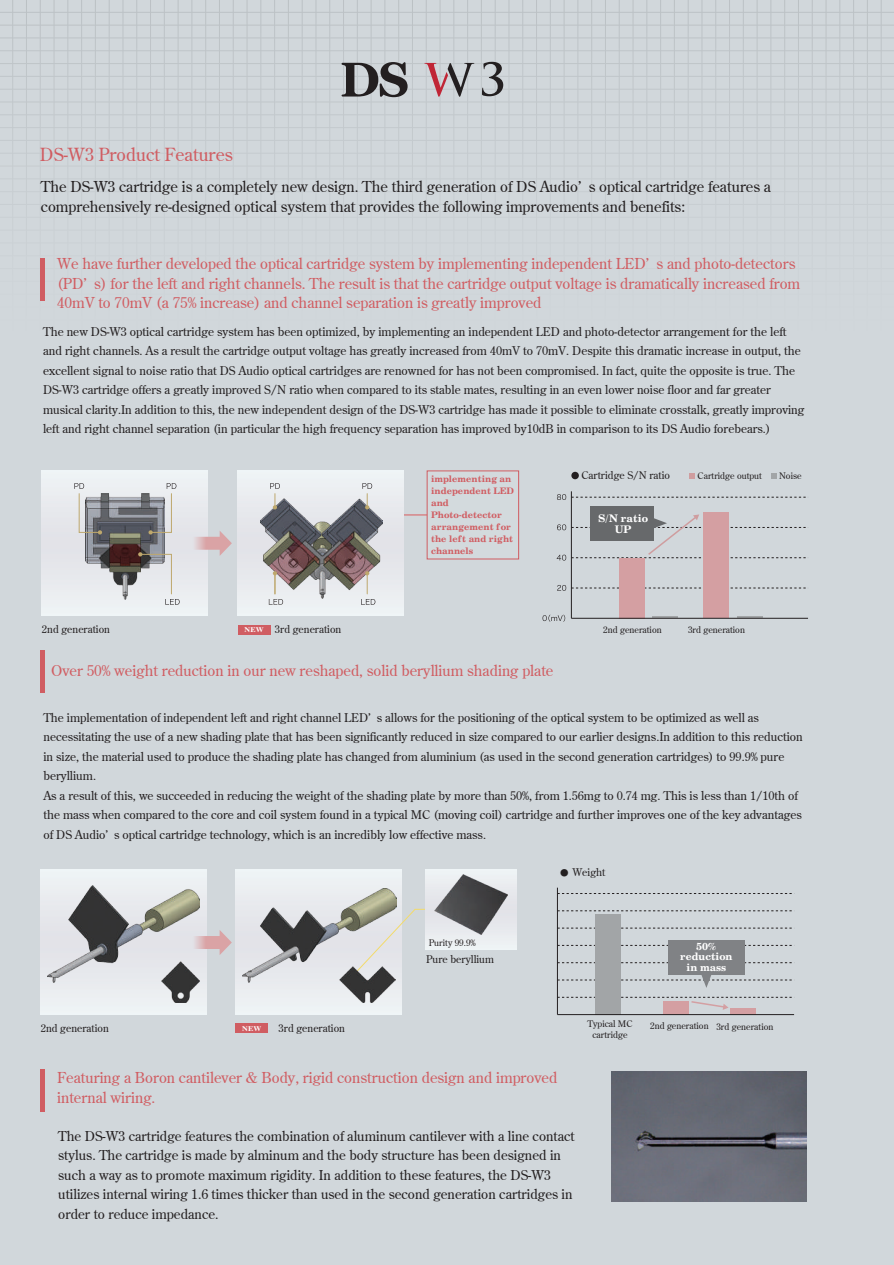
<style>
.page{position:relative;width:894px;height:1265px;background:#fff}
.page>*{position:absolute;margin:0;border:0;box-sizing:border-box;transform-origin:0 0}
.t1{font:18px "Century";color:#d05d62}
.t2{font:15px/19.5px "Century";color:#d05d62}
.t3{font:15px/19.5px "Century";color:#231f20}
.t4{font:13.5px/19.5px "Century";color:#231f20}
.t5{font:12px/19.5px "Century";color:#231f20}
.t6{font:10.5px "Century";color:#231f20}
.t7{font:10.5px/10.5px "Century Bold SWFTE";color:#fff;text-align:center}
.t8{font:10.2px/10.5px "Century Bold SWFTE";color:#fff;text-align:center}
.t9{font:9px/10.5px "Century";color:#231f20;text-align:center}
.t10{font:9px/12px "Century Bold SWFTE";color:#d05d62}
.t11{font:8.55px "Hira Kaku Pro W3";color:#231f20}
.t12{font:700 7.05px "Times";color:#fff;scale:1.11 1}
.s1{font-family:"Times";font-weight:700;font-size:7.05px;color:#fff}
</style>
<div class="page">
<div style="left:0;top:0;width:893px;height:1264px;background:#d1d7db"></div>
<hr style="left:403px;top:514px;width:57px;height:1px;background:#da5c5f">
<img style="left:611px;top:1071px;width:195px;height:130px">
<hr style="left:41px;top:1068px;width:4px;height:43px;background:#d05d62">
<div style="left:40px;top:258px;width:5px;height:43px;background:#d05d62"></div>
<div style="left:40px;top:650px;width:5px;height:43px;background:#d05d62"></div>
<hr style="left:557px;top:887px;width:1px;height:127px;background:#231f20">
<svg style="left:558px;top:893px;width:234px;height:1px"></svg>
<svg style="left:558px;top:910px;width:234px;height:1px"></svg>
<svg style="left:558px;top:927px;width:234px;height:1px"></svg>
<svg style="left:558px;top:944px;width:234px;height:1px"></svg>
<div style="left:595px;top:914px;width:25px;height:100px;background:#a2a5a7"></div>
<div style="left:663px;top:1000px;width:25px;height:14px;background:#d49fa2"></div>
<div style="left:730px;top:1007px;width:25px;height:7px;background:#d49fa2"></div>
<hr style="left:557px;top:1014px;width:236px;height:1px;background:#231f20">
<svg style="left:557px;top:996px;width:235px;height:13px"></svg>
<svg style="left:557px;top:954px;width:235px;height:33px"></svg>
<div style="left:667px;top:940px;width:77px;height:34px;background:#808285"></div>
<hr style="left:571px;top:491px;width:1px;height:127px;background:#231f20">
<svg style="left:571px;top:471px;width:7px;height:8px"></svg>
<svg style="left:557px;top:494px;width:249px;height:6px"></svg>
<svg style="left:557px;top:584px;width:249px;height:6px"></svg>
<svg style="left:542px;top:614px;width:23px;height:7px"></svg>
<hr style="left:652px;top:616px;width:25px;height:2px;background:#a2a5a7">
<div style="left:619px;top:557px;width:25px;height:61px;background:#d49fa2"></div>
<hr style="left:736px;top:616px;width:26px;height:2px;background:#a2a5a7">
<div style="left:703px;top:512px;width:25px;height:106px;background:#d49fa2"></div>
<hr style="left:571px;top:618px;width:236px;height:1px;background:#231f20">
<svg style="left:689px;top:473px;width:5px;height:5px"></svg>
<svg style="left:771px;top:473px;width:5px;height:5px"></svg>
<div style="left:426px;top:470px;width:93px;height:89px;background:#d3dadd;border:1px solid #d05d62"></div>
<div style="left:42px;top:471px;width:166px;height:144px;background:#eaecef"></div>
<img style="left:85px;top:493px;width:79px;height:106px">
<svg style="left:138px;top:552px;width:41px;height:52px"></svg>
<div style="left:238px;top:471px;width:165px;height:144px;background:#eceff1"></div>
<img style="left:260px;top:499px;width:122px;height:99px">
<svg style="left:269px;top:599px;width:14px;height:5px"></svg>
<svg style="left:361px;top:599px;width:14px;height:5px"></svg>
<svg style="left:362px;top:483px;width:10px;height:26px"></svg>
<svg style="left:270px;top:483px;width:10px;height:26px"></svg>
<svg style="left:365px;top:571px;width:4px;height:22px"></svg>
<svg style="left:273px;top:571px;width:4px;height:22px"></svg>
<svg style="left:556px;top:510px;width:250px;height:50px"></svg>
<div style="left:589px;top:506px;width:64px;height:34px;background:#67696b"></div>
<svg style="left:148px;top:483px;width:28px;height:51px"></svg>
<svg style="left:74px;top:483px;width:28px;height:51px"></svg>
<div style="left:238px;top:625px;width:32px;height:9px;background:#d05d62"></div>
<div style="left:236px;top:869px;width:166px;height:145px;background:#edf0f3"></div>
<img style="left:242px;top:888px;width:154px;height:94px">
<div style="left:40px;top:869px;width:166px;height:145px;background:#edf0f3"></div>
<img style="left:48px;top:885px;width:152px;height:97px">
<img style="left:161px;top:961px;width:39px;height:41px">
<svg style="left:351px;top:908px;width:91px;height:68px"></svg>
<div style="left:425px;top:869px;width:91px;height:79px;background:#eceff1"></div>
<img style="left:434px;top:874px;width:74px;height:59px">
<img style="left:339px;top:966px;width:56px;height:36px">
<svg style="left:191px;top:929px;width:41px;height:25px"></svg>
<div style="left:235px;top:1023px;width:33px;height:9px;background:#d05d62"></div>
<svg style="left:341px;top:62px;width:66px;height:35px"></svg>
<svg style="left:424px;top:63px;width:50px;height:34px"></svg>
<svg style="left:482px;top:62px;width:21px;height:34px"></svg>
<svg style="left:193px;top:531px;width:39px;height:24px"></svg>
<h1 class="t1" style="left:40px;top:144px;width:194px">DS-W3 Product Features</h1>
<p class="t3" style="left:41px;top:177px;width:731px">The DS-W3 cartridge is a completely new design. The third generation of DS Audio’ s optical cartridge features a comprehensively re-designed optical system that provides the following improvements and benefits:</p>
<p class="t2" style="left:57px;top:254px;width:744px">We have further developed the optical cartridge system by implementing independent LED’ s and photo-detectors (PD’ s) for the left and right channels. The result is that the cartridge output voltage is dramatically increased from<br>40mV to 70mV (a 75% increase) and channel separation is greatly improved</p>
<p class="t5" style="left:43px;top:321px;width:762px">The new DS-W3 optical cartridge system has been optimized, by implementing an independent LED and photo-detector arrangement for the left and right channels. As a result the cartridge output voltage has greatly increased from 40mV to 70mV. Despite this dramatic increase in output, the excellent signal to noise ratio that DS Audio optical cartridges are renowned for has not been compromised. In fact, quite the opposite is true. The DS-W3 cartridge offers a greatly improved S/N ratio when compared to its stable mates, resulting in an even lower noise floor and far greater musical clarity.In addition to this, the new independent design of the DS-W3 cartridge has made it possible to eliminate crosstalk, greatly improving left and right channel separation (in particular the high frequency separation has improved by10dB in comparison to its DS Audio forebears.)</p>
<p class="t10" style="left:431px;top:472px;width:84px">implementing an independent LED and<br>Photo-detector arrangement for the left and right channels</p>
<p class="t6" style="left:581px;top:469px;width:90px">Cartridge S/N ratio</p>
<p class="t9" style="left:697px;top:470px;width:66px">Cartridge output</p>
<p class="t9" style="left:778px;top:470px;width:24px">Noise</p>
<p class="t7" style="left:598px;top:513px;width:51px">S/N ratio<br>UP</p>
<p class="t6" style="left:42px;top:623px;width:70px">2nd generation</p>
<p class="t6" style="left:244px;top:623px;width:98px"><span class="s1">NEW</span> 3rd generation</p>
<p class="t9" style="left:603px;top:624px;width:60px">2nd generation</p>
<p class="t9" style="left:687px;top:624px;width:58px">3rd generation</p>
<p class="t2" style="left:51px;top:660px;width:504px">Over 50% weight reduction in our new reshaped, solid beryllium shading plate</p>
<p class="t5" style="left:43px;top:707px;width:760px">The implementation of independent left and right channel LED’ s allows for the positioning of the optical system to be optimized as well as necessitating the use of a new shading plate that has been significantly reduced in size compared to our earlier designs.In addition to this reduction in size, the material used to produce the shading plate has changed from aluminium (as used in the second generation cartridges) to 99.9% pure beryllium.<br>As a result of this, we succeeded in reducing the weight of the shading plate by more than 50%, from 1.56mg to 0.74 mg. This is less than 1/10th of the mass when compared to the core and coil system found in a typical MC (moving coil) cartridge and further improves one of the key advantages of DS Audio’ s optical cartridge technology, which is an incredibly low effective mass.</p>
<p class="t9" style="left:428px;top:937px;width:48px">Purity 99.9%</p>
<p class="t6" style="left:426px;top:952px;width:69px">Pure beryllium</p>
<p class="t6" style="left:572px;top:866px;width:35px">Weight</p>
<p class="t11" style="left:560px;top:864px;width:10px">●</p>
<p class="t8" style="left:680px;top:940px;width:54px">50% reduction in mass</p>
<p class="t6" style="left:278px;top:1021px;width:68px">3rd generation</p>
<p class="t9" style="left:587px;top:1018px;width:47px">Typical MC cartridge</p>
<p class="t6" style="left:41px;top:1021px;width:70px">2nd generation</p>
<p class="t9" style="left:650px;top:1020px;width:125px">2nd generation 3rd generation</p>
<p class="t12" style="left:242px;top:1021px;width:19px">NEW</p>
<p class="t2" style="left:57px;top:1067px;width:501px">Featuring a Boron cantilever &amp; Body, rigid construction design and improved internal wiring.</p>
<p class="t4" style="left:58px;top:1125px;width:518px">The DS-W3 cartridge features the combination of aluminum cantilever with a line contact stylus. The cartridge is made by alminum and the body structure has been designed in such a way as to promote maximum rigidity. In addition to these features, the DS-W3 utilizes internal wiring 1.6 times thicker than used in the second generation cartridges in order to reduce impedance.</p>
</div>
